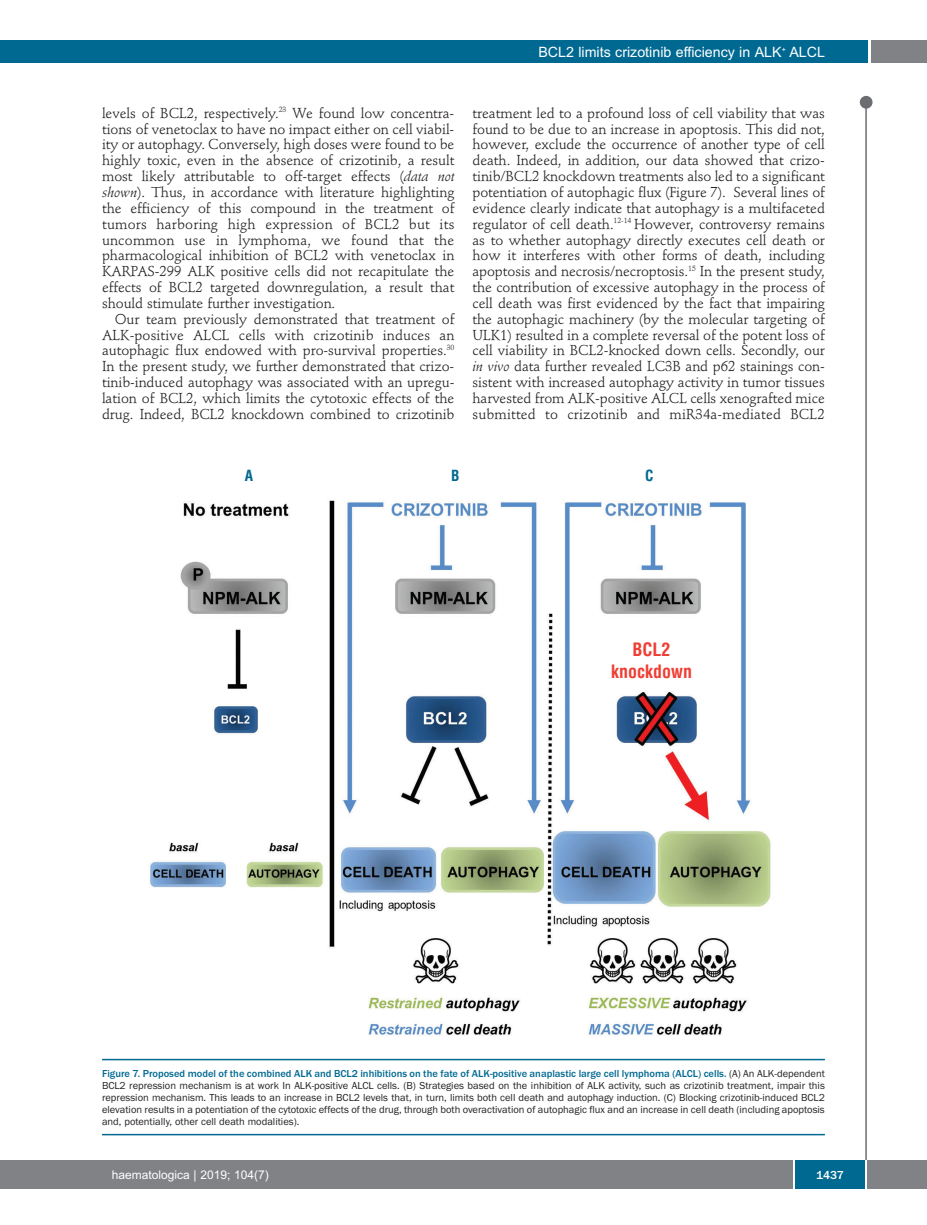
<style>
.page{position:relative;width:927px;height:1225px;background:#fff}
.page>*{position:absolute;margin:0;border:0;box-sizing:border-box;transform-origin:0 0}
.t1{font:700 condensed 18px/21.6px "Helvetica";color:#ee3f34;text-align:center}
.t2{font:700 condensed 15px "Helvetica";color:#006991}
.t3{font:14.25px/15.9px "Stempel Schneidler";letter-spacing:-.005em;color:#231f20;text-align:justify}
.t4{font:14.25px "Arial";color:#fff}
.t5{font:12px "Arial";color:#fff}
.t6{font:500 12px "Franklin Gothic";color:#fff}
.t7{font:10.5px/12px "Franklin Gothic";color:#231f20;text-align:justify}
.s1{font-style:italic}
.s2{font-weight:500;color:#006991}
</style>
<div class="page">
<div style="left:860px;top:96px;width:12px;height:13px;background:#6c6d70;border-radius:50%"></div>
<hr style="left:865px;top:98px;width:2px;height:1062px;background:#6c6d70">
<div style="left:871px;top:40px;width:56px;height:22px;background:#808285"></div>
<div style="left:18px;top:40px;width:849px;height:22px;background:#006991"></div>
<div style="left:17px;top:1160px;width:910px;height:28px;background:#808285"></div>
<div style="left:795px;top:1160px;width:70px;height:28px;background:#006991"></div>
<hr style="left:793px;top:1160px;width:2px;height:28px;background:#fff">
<hr style="left:865px;top:1160px;width:2px;height:28px;background:#fff">
<div style="left:0;top:40px;width:19px;height:22px;background:#006991"></div>
<div style="left:0;top:1160px;width:18px;height:28px;background:#808285"></div>
<img style="left:149px;top:500px;width:622px;height:536px">
<hr style="left:102px;top:1058px;width:723px;height:2px;background:#006991">
<hr style="left:102px;top:1133px;width:723px;height:2px;background:#006991">
<p class="t4" style="left:538px;top:44px;width:288px">BCL2 limits crizotinib efficiency in ALk<sup>+</sup> ALCL</p>
<p class="t3" style="left:102px;top:106px;width:354px">levels of BCL2, respectively.<sup>23</sup> We found low concentra&shy;tions of venetoclax to have no impact either on cell viabil&shy;ity or autophagy. Conversely, high doses were found to be highly toxic, even in the absence of crizotinib, a result most likely attributable to off-target effects (<span class="s1">data not shown</span>). Thus, in accordance with literature highlighting the efficiency of this compound in the treatment of tumors harboring high expression of BCL2 but its uncommon use in lymphoma, we found that the pharmacological inhibition of BCL2 with venetoclax in KARPAS-299 ALK positive cells did not recapitulate the effects of BCL2 targeted downregulation, a result that should stimulate further investigation.</p>
<p class="t3" style="left:102px;top:312px;width:354px;text-indent:13px">Our team previously demonstrated that treatment of ALK-positive ALCL cells with crizotinib induces an autophagic flux endowed with pro-survival properties.<sup>30<br></sup>In the present study, we further demonstrated that crizo&shy;tinib-induced autophagy was associated with an upregu&shy;lation of BCL2, which limits the cytotoxic effects of the drug. Indeed, BCL2 knockdown combined to crizotinib</p>
<p class="t3" style="left:472px;top:106px;width:354px">treatment led to a profound loss of cell viability that was found to be due to an increase in apoptosis. This did not, however, exclude the occurrence of another type of cell death. Indeed, in addition, our data showed that crizo&shy;tinib/BCL2 knockdown treatments also led to a significant potentiation of autophagic flux (Figure 7). Several lines of evidence clearly indicate that autophagy is a multifaceted regulator of cell death.<sup>12-14</sup> However, controversy remains as to whether autophagy directly executes cell death or how it interferes with other forms of death, including apoptosis and necrosis/necroptosis.<sup>15</sup> In the present study, the contribution of excessive autophagy in the process of cell death was first evidenced by the fact that impairing the autophagic machinery (by the molecular targeting of ULK1) resulted in a complete reversal of the potent loss of cell viability in BCL2-knocked down cells. Secondly, our <span class="s1">in vivo</span> data further revealed LC3B and p62 stainings con&shy;sistent with increased autophagy activity in tumor tissues harvested from ALK-positive ALCL cells xenografted mice submitted to crizotinib and miR34a-mediated BCL2</p>
<p class="t2" style="left:245px;top:467px;width:10px">A</p>
<p class="t2" style="left:451px;top:467px;width:10px">B</p>
<p class="t2" style="left:645px;top:467px;width:10px">C</p>
<p class="t1" style="left:611px;top:639px;width:82px">BCL2 knockdown</p>
<p class="t7" style="left:102px;top:1067px;width:724px"><span class="s2">Figure 7. Proposed model of the combined ALK and BCL2 inhibitions on the fate of ALK-positive anaplastic large cell lymphoma (ALCL) cells.</span> (A) An ALK-dependent BCL2 repression mechanism is at work In ALK-positive ALCL cells. (B) Strategies based on the inhibition of ALK activity, such as crizotinib treatment, impair this repression mechanism. This leads to an increase in BCL2 levels that, in turn, limits both cell death and autophagy induction. (C) Blocking crizotinib-induced BCL2 elevation results in a potentiation of the cytotoxic effects of the drug, through both overactivation of autophagic flux and an increase in cell death (including apoptosis and, potentially, other cell death modalities).</p>
<p class="t5" style="left:112px;top:1167px;width:158px">haematologica | 2019; 104(7)</p>
<p class="t6" style="left:816px;top:1167px;width:29px">1437</p>
</div>
